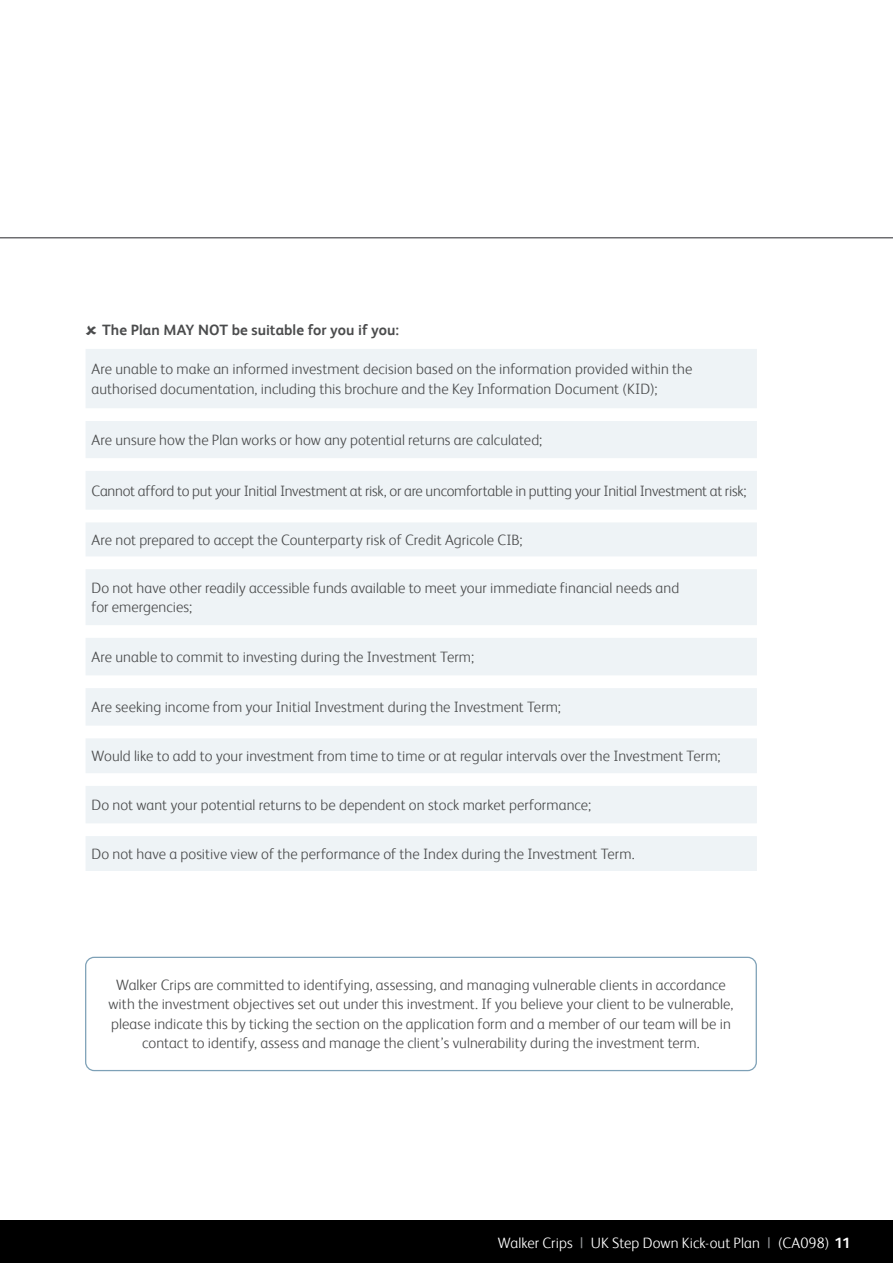
<style>
.page{position:relative;width:893px;height:1263px;background:#fff}
.page>*{position:absolute;margin:0;border:0;box-sizing:border-box;transform-origin:0 0}
.Main_body_text{font:300 15px/19.5px "FS Albert";letter-spacing:.005em;color:#4b4c4d}
.Main_body_text-2{font:300 15px "FS Albert";letter-spacing:-.015em;color:#4b4c4d}
.Main_body_text-3{font:300 15px "FS Albert";letter-spacing:.005em;color:#fff}
.Main_body_text-4{font:700 15px "FS Albert";letter-spacing:.005em;color:#4b4c4d}
.s1{font-weight:400;color:#939598}
.s2{font-weight:700}
</style>
<div class="page">
<svg style="left:86px;top:349px;width:671px;height:522px;fill:#eef3f6"></svg>
<hr style="left:0;top:237px;width:893px;height:1px;background:#636366">
<div style="left:85px;top:957px;width:672px;height:114px;border:1px solid #7ea1b7;border-radius:9px"></div>
<div style="left:0;top:1220px;width:893px;height:43px;background:#000"></div>
<p class="Main_body_text-4" style="left:102px;top:321px;width:298px">The Plan MAY NOT be suitable for you if you:</p>
<p class="Main_body_text" style="left:92px;top:359px;width:602px">Are unable to make an informed investment decision based on the information provided within the authorised documentation, including this brochure and the Key Information Document (KID);</p>
<p class="Main_body_text" style="left:92px;top:430px;width:452px">Are unsure how the Plan works or how any potential returns are calculated;</p>
<p class="Main_body_text-2" style="left:92px;top:482px;width:657px">Cannot afford to put your Initial Investment at risk, or are uncomfortable in putting your Initial Investment at risk;</p>
<p class="Main_body_text" style="left:92px;top:530px;width:433px">Are not prepared to accept the Counterparty risk of Credit Agricole CIB;</p>
<p class="Main_body_text" style="left:92px;top:578px;width:589px">Do not have other readily accessible funds available to meet your immediate financial needs and for emergencies;</p>
<p class="Main_body_text" style="left:92px;top:647px;width:384px">Are unable to commit to investing during the Investment Term;</p>
<p class="Main_body_text" style="left:92px;top:697px;width:471px">Are seeking income from your Initial Investment during the Investment Term;</p>
<p class="Main_body_text" style="left:92px;top:746px;width:630px">Would like to add to your investment from time to time or at regular intervals over the Investment Term;</p>
<p class="Main_body_text" style="left:92px;top:795px;width:501px">Do not want your potential returns to be dependent on stock market performance;</p>
<p class="Main_body_text" style="left:92px;top:844px;width:545px">Do not have a positive view of the performance of the Index during the Investment Term.</p>
<p class="Main_body_text" style="left:109px;top:975px;width:626px;text-align:center">Walker Crips are committed to identifying, assessing, and managing vulnerable clients in accordance with the investment objectives set out under this investment. If you believe your client to be vulnerable, please indicate this by ticking the section on the application form and a member of our team will be in contact to identify, assess and manage the client’s vulnerability during the investment term.</p>
<p class="Main_body_text-3" style="left:498px;top:1234px;width:354px">Walker Crips <span class="s1">|</span> UK Step Down Kick-out Plan <span class="s1">|</span> (CA098) <span class="s2">11</span></p>
</div>
